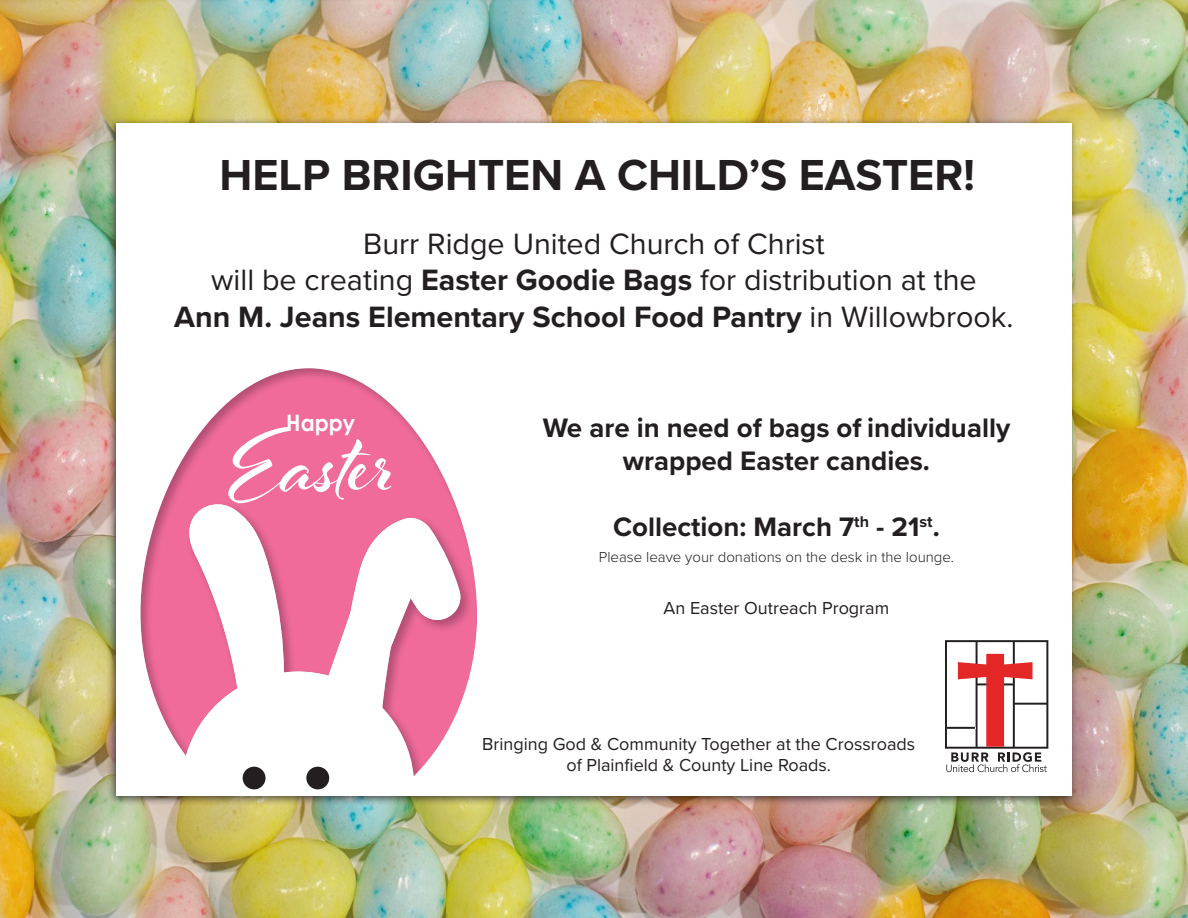
<style>
.page{position:relative;width:1188px;height:918px;background:#fff}
.page>*{position:absolute;margin:0;border:0;box-sizing:border-box;transform-origin:0 0}
.t1{font:700 45px "Proxima Nova";color:#231f20}
.t2{font:30.45px "Proxima Nova";color:#231f20}
.t3{font:700 30.45px "Proxima Nova";color:#231f20}
.t4{font:700 27.75px/33.2px "Proxima Nova";color:#231f20;text-align:center}
.t5{font:700 22.65px "Century Gothic";color:#fff;scale:.94 1}
.t6{font:18px/21.6px "Proxima Nova";color:#231f20;text-align:center}
.t7{font:300 15px "Proxima Nova";color:#231f20}
.s1{font-weight:700}
.s2{font-weight:400}
</style>
<div class="page">
<img style="left:0;top:0;width:1188px;height:918px">
<div style="left:106px;top:117px;width:972px;height:689px;background:#231f20;opacity:.75"></div>
<div style="left:116px;top:123px;width:956px;height:672px;background:#fff"></div>
<svg style="left:140px;top:368px;width:337px;height:422px"></svg>
<div style="left:243px;top:767px;width:23px;height:22px;background:#231f20;border-radius:50%"></div>
<div style="left:306px;top:767px;width:23px;height:22px;background:#231f20;border-radius:50%"></div>
<svg style="left:945px;top:640px;width:103px;height:132px"></svg>
<svg style="left:228px;top:427px;width:164px;height:76px"></svg>
<p class="t1" style="left:219px;top:142px;width:757px">HELP BRIGHTEN A CHILD’S EASTER!</p>
<p class="t2" style="left:363px;top:221px;width:463px">Burr Ridge United Church of Christ</p>
<p class="t2" style="left:211px;top:257px;width:767px">will be creating <span class="s1">Easter Goodie Bags</span> for distribution at the</p>
<p class="t3" style="left:174px;top:294px;width:841px">Ann M. Jeans Elementary School Food Pantry <span class="s2">in Willowbrook.</span></p>
<p class="t5" style="left:286px;top:409px;width:75px">Happy</p>
<p class="t4" style="left:543px;top:410px;width:469px">We are in need of bags of individually wrapped Easter candies.</p>
<p class="t4" style="left:613px;top:510px;width:328px">Collection: March 7<sup>th</sup> - 21<sup>st</sup>.</p>
<p class="t7" style="left:599px;top:546px;width:357px">Please leave your donations on the desk in the lounge.</p>
<p class="t6" style="left:664px;top:596px;width:227px">An Easter Outreach Program</p>
<p class="t6" style="left:482px;top:732px;width:434px">Bringing God &amp; Community Together at the Crossroads of Plainfield &amp; County Line Roads.</p>
</div>
